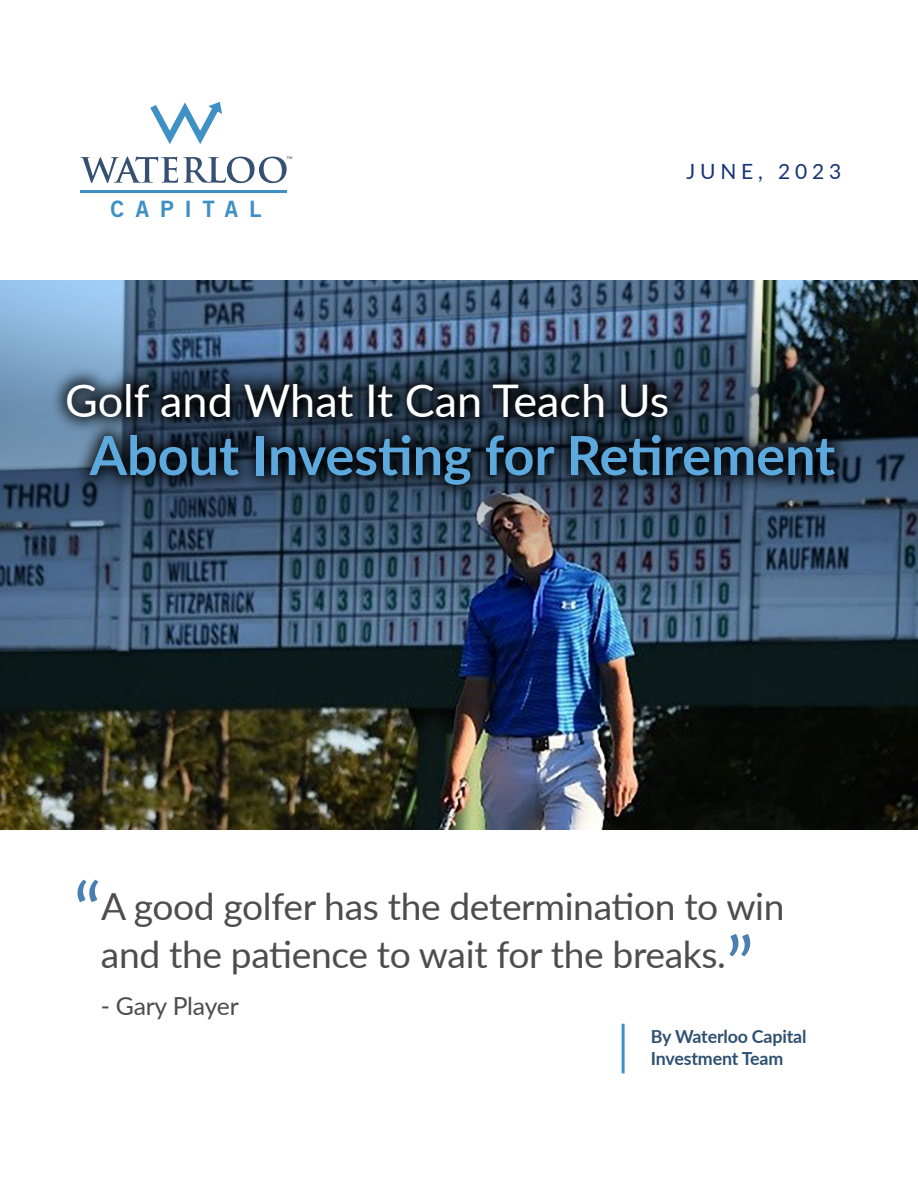
<style>
.page{position:relative;width:918px;height:1188px;background:#fff}
.page>*{position:absolute;margin:0;border:0;box-sizing:border-box;transform-origin:0 0}
.t1{font:700 54px "Lato";color:#5da9dd}
.t2{font:45px "Lato";color:#fff}
.t3{font:37.2px/48px "Lato";letter-spacing:-.01em;color:#4d4d4f;text-align:center}
.t4{font:24.75px "Lato";letter-spacing:-.01em;color:#4d4d4f}
.t5{font:22.65px "Trade Gothic Bold Two";letter-spacing:.47em;color:#3e90c5}
.t6{font:21px "Lato";letter-spacing:.23em;color:#173475}
.t7{font:700 18px/22.5px "Lato";letter-spacing:-.01em;color:#2f5171}
.t8{font:6.3px "Trade Gothic Cond Eighteen";color:#365072}
.s1{font-size:77.55px;color:#4a7fb2}
</style>
<div class="page">
<img style="left:0;top:281px;width:918px;height:548px">
<svg style="left:80px;top:157px;width:207px;height:26px"></svg>
<svg style="left:150px;top:102px;width:72px;height:42px"></svg>
<hr style="left:80px;top:190px;width:207px;height:2px;background:#3e90c5">
<div style="left:50px;top:366px;width:801px;height:136px;background:#000;opacity:.85"></div>
<hr style="left:622px;top:1024px;width:3px;height:49px;background:#3c90c4">
<p class="t5" style="left:111px;top:195px;width:153px">CAPITAL</p>
<p class="t8" style="left:286px;top:155px;width:8px">™</p>
<p class="t6" style="left:687px;top:156px;width:156px">JUNE, 2023</p>
<p class="t2" style="left:65px;top:368px;width:606px">Golf and What It Can Teach Us</p>
<h1 class="t1" style="left:90px;top:416px;width:747px">About Investing for Retirement</h1>
<p class="t3" style="left:73px;top:881px;width:713px"><span class="s1">“</span>A good golfer has the determination to win and the patience to wait for the breaks.<span class="s1">”</span></p>
<p class="t4" style="left:101px;top:988px;width:139px">- Gary Player</p>
<p class="t7" style="left:651px;top:1024px;width:157px">By Waterloo Capital<br>Investment Team</p>
</div>
